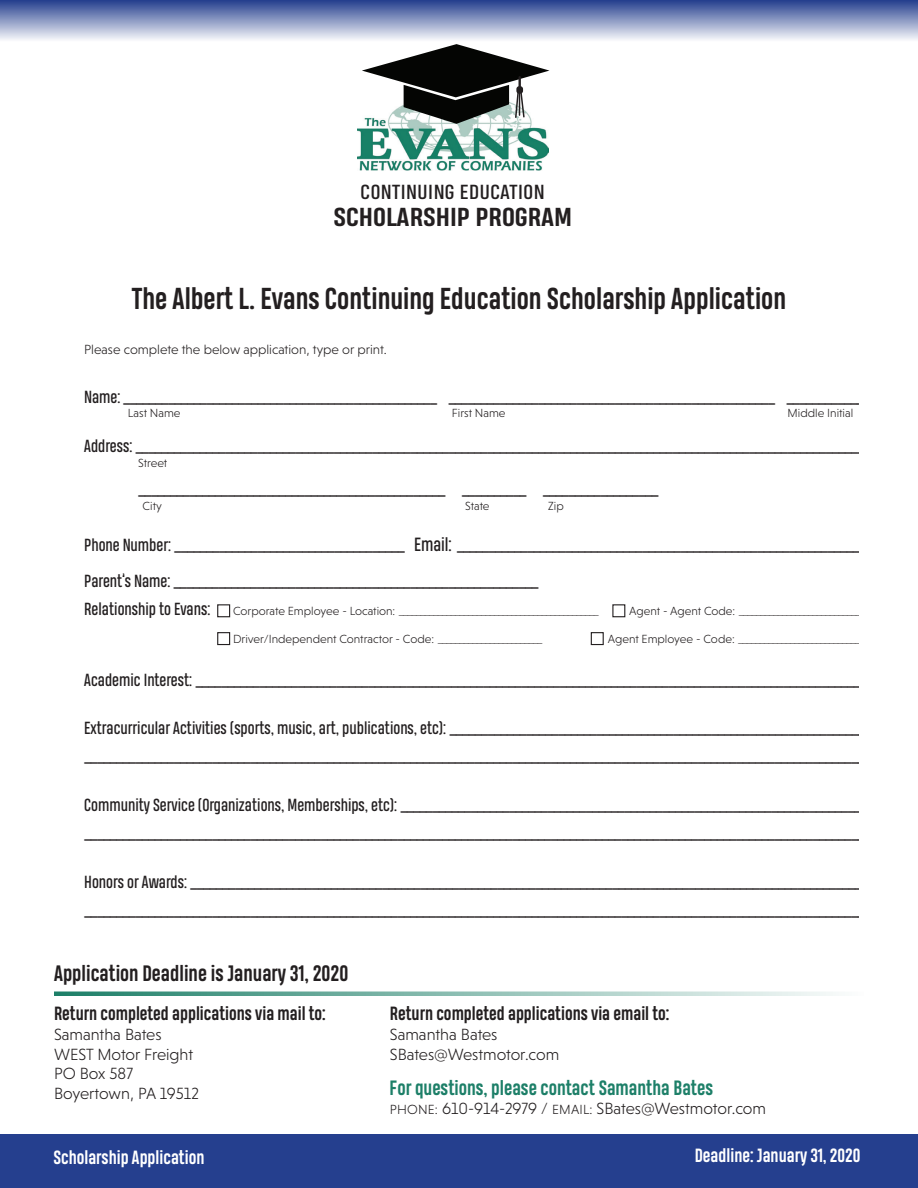
<style>
.page{position:relative;width:918px;height:1188px;background:#fff}
.page>*{position:absolute;margin:0;border:0;box-sizing:border-box;transform-origin:0 0}
.t1{font:700 28.5px "Heading Pro";color:#231f20}
.t2{font:700 24.45px "Heading Pro";color:#231f20;scale:1.21 1}
.t3{font:700 21px "Heading Pro";color:#231f20}
.t4{font:700 19.5px "Heading Pro";color:#1d7f68}
.t5{font:19.2px "Heading Pro";letter-spacing:.025em;color:#231f20;scale:1.17 1}
.t6{font:18px "Heading Pro";color:#231f20}
.t7{font:700 18px "Heading Pro";color:#231f20}
.t8{font:700 18px "Heading Pro";color:#fff}
.t9{font:300 16.5px/19.8px "Niveau Grotesk";color:#231f20}
.t10{font:16.5px "Heading Pro";color:#231f20}
.t11{font:700 16.5px "Heading Pro";color:#231f20;scale:1.21 1}
.t12{font:300 13.5px "Niveau Grotesk";color:#231f20}
.t13{font:300 12px "Niveau Grotesk";color:#231f20}
.s1{font-size:16.5px}
.s2{font-size:13.5px}
</style>
<div class="page">
<div style="left:0;top:1134px;width:918px;height:54px;background:#253f8e"></div>
<img style="left:358px;top:124px;width:190px;height:47px">
<svg style="left:362px;top:44px;width:187px;height:80px"></svg>
<div style="left:0;top:0;width:918px;height:41px;background:linear-gradient(to bottom,#243e8d,#f7f8fb)"></div>
<svg style="left:54px;top:992px;width:779px;height:4px;background:#88bbaf"></svg>
<div style="left:217px;top:604px;width:13px;height:13px;border:1px solid #231f20"></div>
<div style="left:217px;top:632px;width:13px;height:13px;border:1px solid #231f20"></div>
<div style="left:612px;top:604px;width:13px;height:13px;border:1px solid #231f20"></div>
<div style="left:591px;top:632px;width:13px;height:13px;border:1px solid #231f20"></div>
<p class="t5" style="left:361px;top:181px;width:159px">CONTINUING EDUCATION</p>
<p class="t2" style="left:333px;top:202px;width:199px">SCHOLARSHIP PROGRAM</p>
<p class="t1" style="left:132px;top:281px;width:656px">The Albert L. Evans Continuing Education Scholarship Application</p>
<p class="t12" style="left:84px;top:342px;width:304px">Please complete the below application, type or print.</p>
<p class="t6" style="left:84px;top:386px;width:781px"><span class="s1">Name:</span> _________________________________________________ ___________________________________________________ ____________</p>
<p class="t13" style="left:128px;top:407px;width:54px">Last Name</p>
<p class="t13" style="left:452px;top:407px;width:55px">First Name</p>
<p class="t13" style="left:788px;top:407px;width:67px">Middle Initial</p>
<p class="t6" style="left:84px;top:435px;width:782px"><span class="s1">Address:</span> __________________________________________________________________________________________________________________</p>
<p class="t13" style="left:138px;top:456px;width:31px">Street</p>
<p class="t6" style="left:138px;top:478px;width:522px">________________________________________________ __________ __________________</p>
<p class="t13" style="left:143px;top:499px;width:21px">City</p>
<p class="t13" style="left:465px;top:499px;width:26px">State</p>
<p class="t13" style="left:548px;top:499px;width:17px">Zip</p>
<p class="t6" style="left:84px;top:534px;width:777px"><span class="s1">Phone Number:</span> ____________________________________ Email: _______________________________________________________________</p>
<p class="t6" style="left:84px;top:569px;width:456px"><span class="s1">Parent’s Name:</span> _________________________________________________________</p>
<p class="t10" style="left:84px;top:599px;width:128px">Relationship to Evans:</p>
<p class="t13" style="left:233px;top:604px;width:368px">C o r p o r a t e E m p l oye e - Lo c a t i o n : ______________________________________________</p>
<p class="t13" style="left:629px;top:604px;width:234px">A g e n t - A g e n t C o d e : ____________________________</p>
<p class="t13" style="left:233px;top:632px;width:312px">Driver/Independent Contractor - Code: ________________________</p>
<p class="t13" style="left:608px;top:632px;width:255px">A g e n t E m p l oye e - C o d e : ____________________________</p>
<p class="t6" style="left:84px;top:668px;width:778px"><span class="s1">Academic Interest:</span> ________________________________________________________________________________________________________</p>
<p class="t6" style="left:84px;top:717px;width:783px"><span class="s1">Extracurricular Activities (sports, music, art, publications, etc):</span> _________________________________________________________________</p>
<p class="t6" style="left:84px;top:745px;width:782px">__________________________________________________________________________________________________________________________</p>
<p class="t6" style="left:84px;top:794px;width:779px"><span class="s1">Community Service (Organizations, Memberships, etc):</span> ________________________________________________________________________</p>
<p class="t6" style="left:84px;top:822px;width:782px">__________________________________________________________________________________________________________________________</p>
<p class="t6" style="left:84px;top:871px;width:779px"><span class="s1">Honors or Awards:</span> _________________________________________________________________________________________________________</p>
<p class="t6" style="left:84px;top:899px;width:782px">__________________________________________________________________________________________________________________________</p>
<p class="t11" style="left:367px;top:399px;width:134px">SCHOLARSHIP PROGRAM</p>
<p class="t3" style="left:54px;top:960px;width:296px">Application Deadline is January 31, 2020</p>
<p class="t7" style="left:54px;top:1003px;width:273px">Return completed applications via mail to:</p>
<p class="t9" style="left:54px;top:1024px;width:146px">Samantha Bates<br>WEST Motor Freight<br>PO Box 587<br>Boyertown, PA 19512</p>
<p class="t8" style="left:53px;top:1147px;width:153px">Scholarship Application</p>
<p class="t7" style="left:390px;top:1003px;width:281px">Return completed applications via email to:</p>
<p class="t9" style="left:390px;top:1024px;width:171px">Samantha Bates<br>SBates@Westmotor.com</p>
<p class="t4" style="left:390px;top:1076px;width:325px">For questions, please contact Samantha Bates</p>
<p class="t9" style="left:390px;top:1099px;width:378px"><span class="s2">PHONE:</span> 610-914-2979 / <span class="s2">EMAIL:</span> SBates@Westmotor.com</p>
<p class="t8" style="left:695px;top:1145px;width:167px">Deadline: January 31, 2020</p>
</div>
